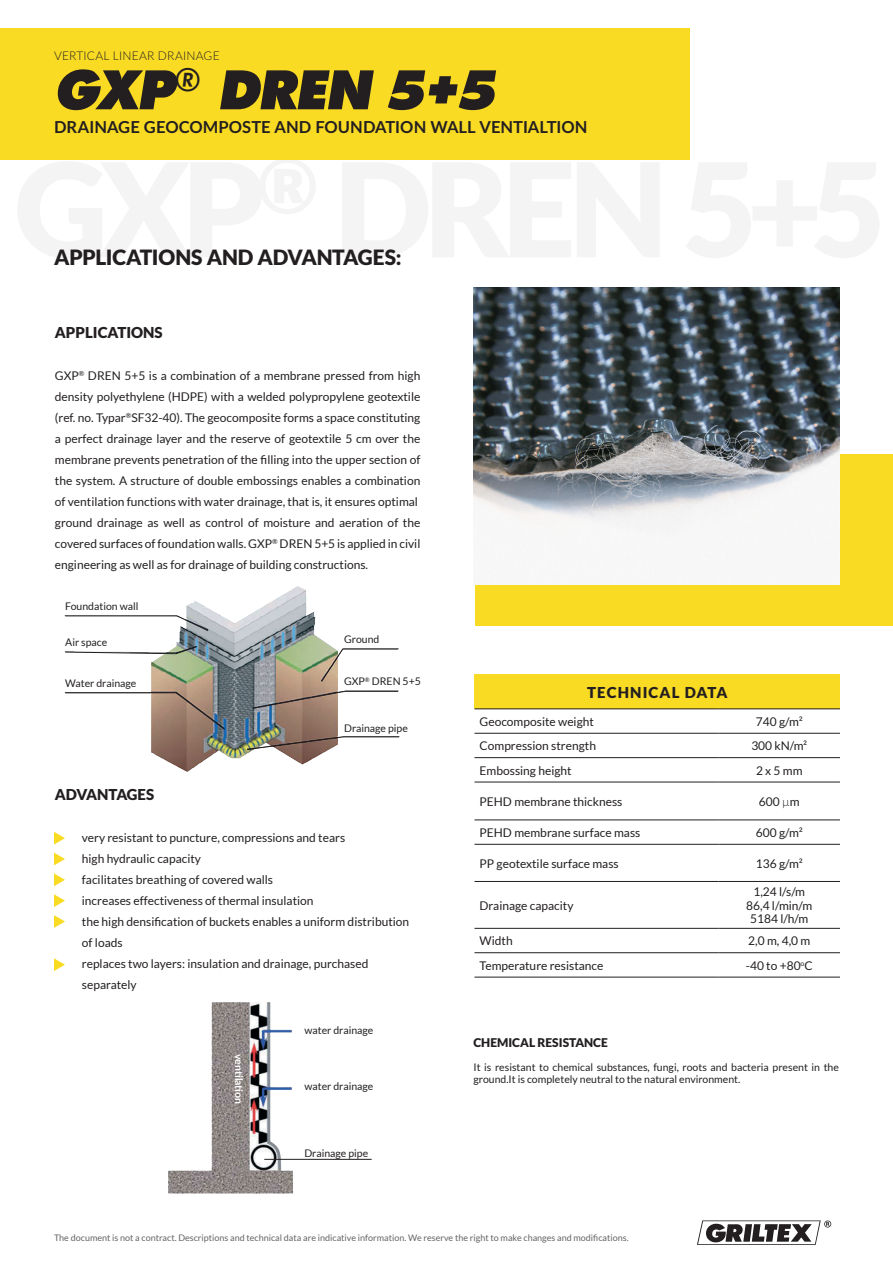
<style>
.page{position:relative;width:893px;height:1263px;background:#fff}
.page>*{position:absolute;margin:0;border:0;box-sizing:border-box;transform-origin:0 0}
.t1{font:italic 800 54px "Limerick";letter-spacing:.005em;color:#231f20}
.t2{font:900 21px "Lato";letter-spacing:-.01em;color:#231f20}
.t3{font:700 16.5px "Lato";letter-spacing:.005em;color:#231f20}
.t4{font:900 15px "Lato";color:#231f20}
.t5{font:900 15px "Lato";letter-spacing:.075em;color:#231f20}
.t6{font:12px/21px "Lato";color:#231f20}
.t7{font:300 12px "Lato";letter-spacing:.02em;color:#231f20}
.t8{font:900 12px "Lato";color:#231f20}
.t9{font:10.5px/12.6px "Lato";color:#231f20}
.t10{font:700 10.5px "Lato";color:#fff}
.t11{font:9px "Lato";color:#231f20}
.s1{font-weight:300}
</style>
<div class="page">
<svg style="left:697px;top:1220px;width:134px;height:25px"></svg>
<div style="left:475px;top:454px;width:418px;height:172px;background:#fadb24"></div>
<img style="left:64px;top:586px;width:336px;height:186px">
<svg style="left:65px;top:615px;width:144px;height:16px"></svg>
<svg style="left:65px;top:646px;width:132px;height:8px"></svg>
<svg style="left:65px;top:692px;width:160px;height:38px"></svg>
<svg style="left:321px;top:649px;width:78px;height:33px"></svg>
<svg style="left:252px;top:691px;width:147px;height:18px"></svg>
<svg style="left:247px;top:736px;width:152px;height:14px"></svg>
<div style="left:474px;top:675px;width:366px;height:34px;background:#fadb24"></div>
<hr style="left:474px;top:709px;width:245px;height:1px;background:#231f20">
<hr style="left:719px;top:709px;width:121px;height:1px;background:#231f20">
<hr style="left:474px;top:733px;width:245px;height:1px;background:#231f20">
<hr style="left:719px;top:733px;width:121px;height:1px;background:#231f20">
<hr style="left:474px;top:757px;width:245px;height:1px;background:#231f20">
<hr style="left:719px;top:757px;width:121px;height:1px;background:#231f20">
<hr style="left:474px;top:782px;width:245px;height:1px;background:#231f20">
<hr style="left:719px;top:782px;width:121px;height:1px;background:#231f20">
<hr style="left:474px;top:820px;width:245px;height:1px;background:#231f20">
<hr style="left:719px;top:820px;width:121px;height:1px;background:#231f20">
<hr style="left:474px;top:844px;width:245px;height:1px;background:#231f20">
<hr style="left:719px;top:844px;width:121px;height:1px;background:#231f20">
<hr style="left:474px;top:881px;width:245px;height:1px;background:#231f20">
<hr style="left:719px;top:881px;width:121px;height:1px;background:#231f20">
<hr style="left:474px;top:928px;width:245px;height:1px;background:#231f20">
<hr style="left:719px;top:928px;width:121px;height:1px;background:#231f20">
<hr style="left:474px;top:952px;width:245px;height:1px;background:#231f20">
<hr style="left:719px;top:952px;width:121px;height:1px;background:#231f20">
<hr style="left:474px;top:977px;width:245px;height:1px;background:#231f20">
<hr style="left:719px;top:977px;width:121px;height:1px;background:#231f20">
<div style="left:0;top:28px;width:689px;height:132px;background:#fadb24"></div>
<img style="left:168px;top:1002px;width:160px;height:192px">
<img style="left:474px;top:288px;width:365px;height:297px">
<svg style="left:54px;top:832px;width:11px;height:12px"></svg>
<svg style="left:54px;top:853px;width:11px;height:12px"></svg>
<svg style="left:54px;top:873px;width:11px;height:13px"></svg>
<svg style="left:54px;top:894px;width:11px;height:13px"></svg>
<svg style="left:54px;top:915px;width:11px;height:13px"></svg>
<svg style="left:54px;top:958px;width:11px;height:13px"></svg>
<hr style="left:264px;top:1159px;width:108px;height:1px;background:#231f20">
<p class="t7" style="left:54px;top:48px;width:167px">VERTICAL LINEAR DRAINAGE</p>
<h1 class="t1" style="left:54px;top:54px;width:442px">GXP<sup>®</sup> DREN 5+5</h1>
<h3 class="t3" style="left:54px;top:115px;width:535px">DRAINAGE GEOCOMPOSTE AND FOUNDATION WALL VENTIALTION</h3>
<h2 class="t2" style="left:54px;top:245px;width:349px">APPLICATIONS AND ADVANTAGES:</h2>
<p class="t4" style="left:55px;top:324px;width:109px">APPLICATIONS</p>
<p class="t6" style="left:55px;top:365px;width:367px">GXP<sup>®</sup> DREN 5+5 is a combination of a membrane pressed from high density polyethylene (HDPE) with a welded polypropylene geotextile (ref. no. Typar<sup>®</sup>SF32-40). The geocomposite forms a space constituting a perfect drainage layer and the reserve of geotextile 5 cm over the membrane prevents penetration of the filling into the upper section of the system. A structure of double embossings enables a combination of ventilation functions with water drainage, that is, it ensures optimal ground drainage as well as control of moisture and aeration of the covered surfaces of foundation walls. GXP<sup>®</sup> DREN 5+5 is applied in civil engineering as well as for drainage of building constructions.</p>
<p class="t9" style="left:65px;top:600px;width:75px">Foundation wall</p>
<p class="t9" style="left:65px;top:635px;width:44px">Air space</p>
<p class="t9" style="left:65px;top:677px;width:73px">Water drainage</p>
<p class="t9" style="left:344px;top:633px;width:37px">Ground</p>
<p class="t9" style="left:344px;top:675px;width:78px">GXP<sup>®</sup> DREN 5+5</p>
<p class="t9" style="left:344px;top:722px;width:65px">Drainage pipe</p>
<p class="t4" style="left:55px;top:786px;width:101px">ADVANTAGES</p>
<p class="t6" style="left:82px;top:827px;width:329px">very resistant to puncture, compressions and tears<br>high hydraulic capacity<br>facilitates breathing of covered walls<br>increases effectiveness of thermal insulation<br>the high densification of buckets enables a uniform distribution of loads<br>replaces two layers: insulation and drainage, purchased separately</p>
<p class="t10" style="left:247px;top:1054px;width:52px;rotate:90deg">ventilation</p>
<p class="t9" style="left:304px;top:1024px;width:70px">water drainage</p>
<p class="t9" style="left:304px;top:1079px;width:70px">water drainage</p>
<p class="t9" style="left:304px;top:1146px;width:65px">Drainage pipe</p>
<p class="t5" style="left:587px;top:683px;width:142px">TECHNICAL DATA</p>
<p class="t6" style="left:480px;top:711px;width:116px">Geocomposite weight</p>
<p class="t6" style="left:756px;top:711px;width:48px">740 g/m²</p>
<p class="t6" style="left:480px;top:735px;width:118px">Compression strength</p>
<p class="t6" style="left:751px;top:735px;width:57px">300 kN/m²</p>
<p class="t6" style="left:480px;top:760px;width:94px">Embossing height</p>
<p class="t6" style="left:756px;top:760px;width:48px">2 x 5 mm</p>
<p class="t6" style="left:480px;top:791px;width:144px">PEHD membrane thickness</p>
<p class="t6" style="left:759px;top:791px;width:42px">600 <span class="s1">µ</span>m</p>
<p class="t6" style="left:480px;top:822px;width:162px">PEHD membrane surface mass</p>
<p class="t6" style="left:756px;top:822px;width:48px">600 g/m²</p>
<p class="t6" style="left:480px;top:853px;width:141px">PP geotextile surface mass</p>
<p class="t6" style="left:756px;top:853px;width:48px">136 g/m²</p>
<p class="t6" style="left:480px;top:895px;width:95px">Drainage capacity</p>
<p class="t6" style="left:746px;top:885px;width:68px;line-height:13.5px;text-align:center">1,24 l/s/m<br>86,4 l/min/m<br>5184 l/h/m</p>
<p class="t6" style="left:480px;top:930px;width:35px">Width</p>
<p class="t6" style="left:748px;top:930px;width:64px">2,0 m, 4,0 m</p>
<p class="t6" style="left:480px;top:955px;width:125px">Temperature resistance</p>
<p class="t6" style="left:746px;top:955px;width:68px">-40 to +80<sup>o</sup>C</p>
<p class="t8" style="left:473px;top:1036px;width:136px">CHEMICAL RESISTANCE</p>
<p class="t9" style="left:473px;top:1060px;width:367px">It is resistant to chemical substances, fungi, roots and bacteria present in the ground.It is completely neutral to the natural environment.</p>
<p class="t11" style="left:54px;top:1233px;width:576px">The document is not a contract. Descriptions and technical data are indicative information. We reserve the right to make changes and modifications.</p>
</div>
